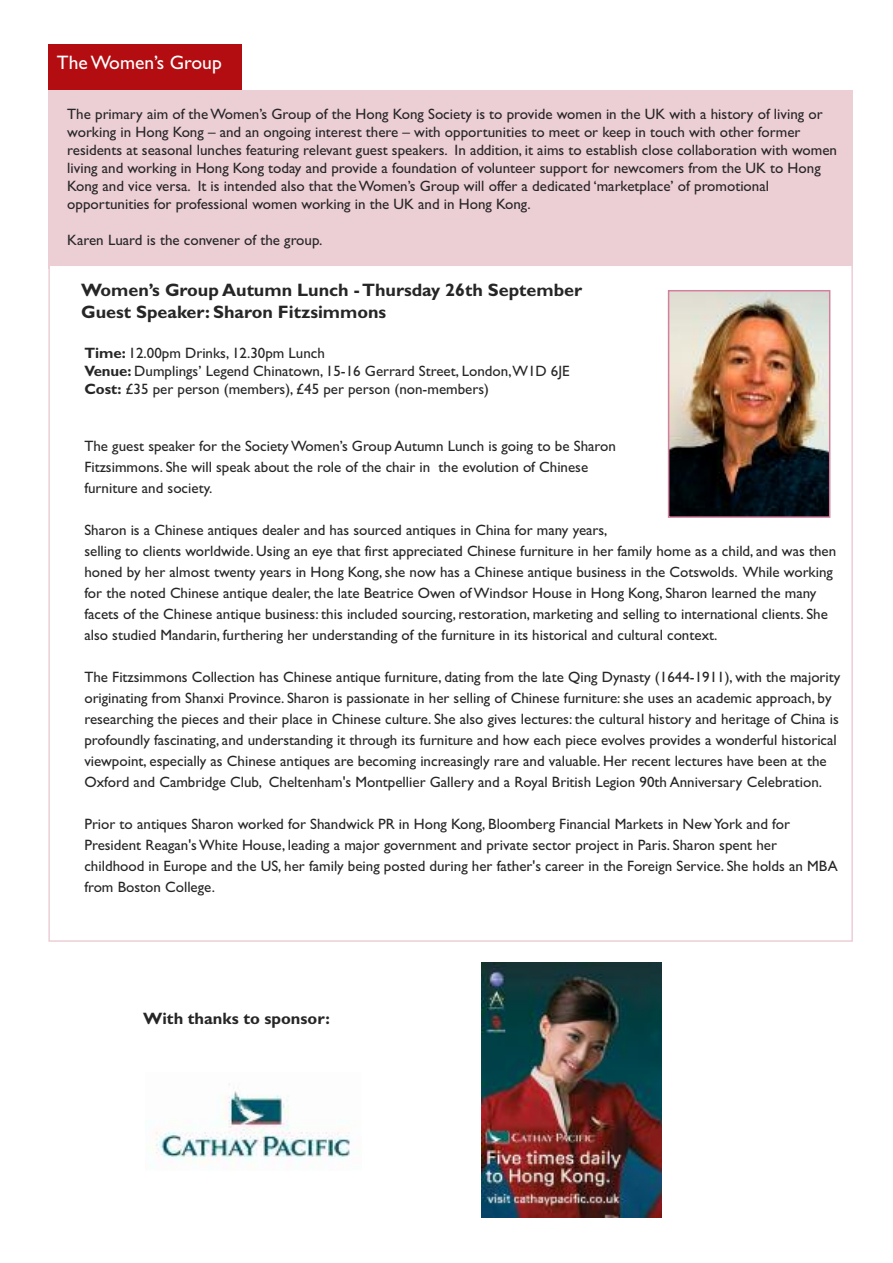
<style>
.page{position:relative;width:893px;height:1263px;background:#fff}
.page>*{position:absolute;margin:0;border:0;box-sizing:border-box;transform-origin:0 0}
.t1{font:19.5px "Gill Sans";color:#fff}
.t2{font:700 18px/21.6px "Gill Sans";color:#272627}
.t3{font:700 16.5px "Gill Sans";color:#272627}
.t4{font:15px/21px "Gill Sans";color:#272627}
.s1{font-weight:700}
</style>
<div class="page">
<img style="left:149px;top:1083px;width:202px;height:80px">
<div style="left:48px;top:45px;width:194px;height:45px;background:#b30d12"></div>
<div style="left:48px;top:90px;width:805px;height:178px;background:#ecced5"></div>
<div style="left:50px;top:266px;width:801px;height:674px;background:#fff"></div>
<img style="left:671px;top:293px;width:156px;height:222px">
<div style="left:668px;top:290px;width:162px;height:228px;border:2px solid #d57f9e"></div>
<img style="left:481px;top:962px;width:181px;height:255px">
<h1 class="t1" style="left:57px;top:51px;width:166px">TheWomen’s Group</h1>
<p class="t4" style="left:67px;top:105px;width:771px;line-height:18px">The primary aim of theWomen’s Group of the Hong Kong Society is to provide women in the UK with a history of living or working in Hong Kong – and an ongoing interest there – with opportunities to meet or keep in touch with other former residents at seasonal lunches featuring relevant guest speakers. In addition, it aims to establish close collaboration with women living and working in Hong Kong today and provide a foundation of volunteer support for newcomers from the UK to Hong Kong and vice versa. It is intended also that theWomen’s Group will offer a dedicated ‘marketplace’ of promotional opportunities for professional women working in the UK and in Hong Kong.</p>
<p class="t4" style="left:67px;top:229px;width:257px">Karen Luard is the convener of the group.</p>
<p class="t2" style="left:81px;top:279px;width:503px">Women’s Group Autumn Lunch -Thursday 26th September<br>Guest Speaker: Sharon Fitzsimmons</p>
<p class="t4" style="left:84px;top:344px;width:487px;line-height:18px"><span class="s1">Time:</span> 12.00pm Drinks, 12.30pm Lunch<br><span class="s1">Venue:</span> Dumplings’ Legend Chinatown, 15-16 Gerrard Street, London,W1D 6JE<br><span class="s1">Cost:</span> £35 per person (members), £45 per person (non-members)</p>
<p class="t4" style="left:84px;top:435px;width:533px">The guest speaker for the SocietyWomen’s Group Autumn Lunch is going to be Sharon<br>Fitzsimmons. She will speak about the role of the chair in the evolution of Chinese furniture and society.</p>
<p class="t4" style="left:84px;top:519px;width:753px">Sharon is a Chinese antiques dealer and has sourced antiques in China for many years,<br>selling to clients worldwide. Using an eye that first appreciated Chinese furniture in her family home as a child, and was then honed by her almost twenty years in Hong Kong, she now has a Chinese antique business in the Cotswolds. While working for the noted Chinese antique dealer, the late Beatrice Owen ofWindsor House in Hong Kong, Sharon learned the many facets of the Chinese antique business: this included sourcing, restoration, marketing and selling to international clients. She also studied Mandarin, furthering her understanding of the furniture in its historical and cultural context.</p>
<p class="t4" style="left:84px;top:666px;width:757px">The Fitzsimmons Collection has Chinese antique furniture, dating from the late Qing Dynasty (1644-1911), with the majority originating from Shanxi Province. Sharon is passionate in her selling of Chinese furniture: she uses an academic approach, by researching the pieces and their place in Chinese culture. She also gives lectures: the cultural history and heritage of China is profoundly fascinating, and understanding it through its furniture and how each piece evolves provides a wonderful historical viewpoint, especially as Chinese antiques are becoming increasingly rare and valuable. Her recent lectures have been at the Oxford and Cambridge Club, Cheltenham's Montpellier Gallery and a Royal British Legion 90th Anniversary Celebration.</p>
<p class="t4" style="left:84px;top:813px;width:755px">Prior to antiques Sharon worked for Shandwick PR in Hong Kong, Bloomberg Financial Markets in NewYork and for President Reagan'sWhite House, leading a major government and private sector project in Paris. Sharon spent her childhood in Europe and the US, her family being posted during her father's career in the Foreign Service. She holds an MBA from Boston College.</p>
<p class="t3" style="left:143px;top:1008px;width:188px">With thanks to sponsor:</p>
</div>
